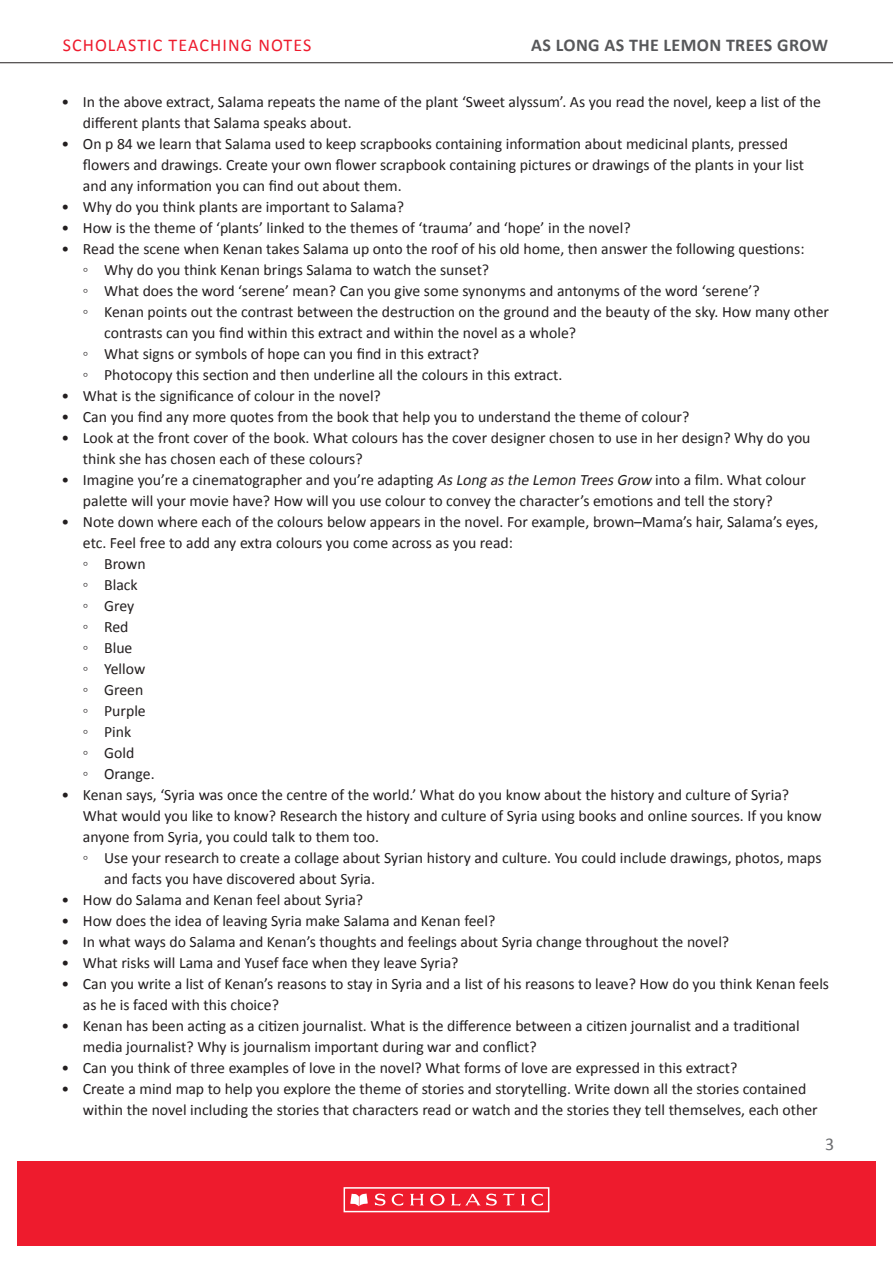
<style>
.page{position:relative;width:893px;height:1263px;background:#fff}
.page>*{position:absolute;margin:0;border:0;box-sizing:border-box;transform-origin:0 0}
.t1{font:700 18px "Calibri";letter-spacing:.02em;color:#57585a}
.t2{font:18px "Calibri";letter-spacing:.06em;color:#ee1b2d}
.t3{font:18px "Calibri";color:#6c6d70}
.t4{font:15.75px/21px "Calibri";color:#231f20}
.s1{font-style:italic}
</style>
<div class="page">
<div style="left:17px;top:1161px;width:859px;height:85px;background:#ee1b2d"></div>
<div style="left:344px;top:1187px;width:205px;height:25px;border:2px solid #fff"></div>
<svg style="left:350px;top:1193px;width:18px;height:13px"></svg>
<svg style="left:375px;top:1193px;width:28px;height:13px"></svg>
<svg style="left:410px;top:1194px;width:14px;height:11px"></svg>
<svg style="left:521px;top:1194px;width:4px;height:11px"></svg>
<svg style="left:531px;top:1193px;width:12px;height:13px"></svg>
<svg style="left:430px;top:1194px;width:15px;height:11px"></svg>
<svg style="left:451px;top:1193px;width:64px;height:13px"></svg>
<hr style="left:0;top:62px;width:893px;height:1px;background:#231f20">
<p class="t2" style="left:63px;top:32px;width:250px">SCHOLASTIC TEACHING NOTES</p>
<p class="t1" style="left:531px;top:32px;width:298px">AS LONG AS THE LEMON TREES GROW</p>
<p class="t4" style="left:83px;top:90px;width:740px;text-indent:-21px">• In the above extract, Salama repeats the name of the plant ‘Sweet alyssum’. As you read the novel, keep a list of the different plants that Salama speaks about.</p>
<p class="t4" style="left:83px;top:132px;width:723px;text-indent:-21px">• On p 84 we learn that Salama used to keep scrapbooks containing information about medicinal plants, pressed flowers and drawings. Create your own flower scrapbook containing pictures or drawings of the plants in your list and any information you can find out about them.</p>
<p class="t4" style="left:62px;top:195px;width:344px">• Why do you think plants are important to Salama?</p>
<p class="t4" style="left:62px;top:216px;width:571px">• How is the theme of ‘plants’ linked to the themes of ‘trauma’ and ‘hope’ in the novel?</p>
<p class="t4" style="left:62px;top:237px;width:744px">• Read the scene when Kenan takes Salama up onto the roof of his old home, then answer the following questions:</p>
<p class="t4" style="left:83px;top:258px;width:408px">◦ Why do you think Kenan brings Salama to watch the sunset?</p>
<p class="t4" style="left:83px;top:279px;width:678px">◦ What does the word ‘serene’ mean? Can you give some synonyms and antonyms of the word ‘serene’?</p>
<p class="t4" style="left:104px;top:300px;width:726px;text-indent:-21px">◦ Kenan points out the contrast between the destruction on the ground and the beauty of the sky. How many other contrasts can you find within this extract and within the novel as a whole?</p>
<p class="t4" style="left:83px;top:342px;width:398px">◦ What signs or symbols of hope can you find in this extract?</p>
<p class="t4" style="left:83px;top:363px;width:481px">◦ Photocopy this section and then underline all the colours in this extract.</p>
<p class="t4" style="left:62px;top:384px;width:321px">• What is the significance of colour in the novel?</p>
<p class="t4" style="left:62px;top:405px;width:629px">• Can you find any more quotes from the book that help you to understand the theme of colour?</p>
<p class="t4" style="left:83px;top:426px;width:729px;text-indent:-21px">• Look at the front cover of the book. What colours has the cover designer chosen to use in her design? Why do you think she has chosen each of these colours?</p>
<p class="t4" style="left:83px;top:468px;width:725px;text-indent:-21px">• Imagine you’re a cinematographer and you’re adapting <span class="s1">AsLong asthe Lemon TreesGrow</span> into a film. What colour palette will your movie have? How will you use colour to convey the character’s emotions and tell the story?</p>
<p class="t4" style="left:83px;top:510px;width:737px;text-indent:-21px">• Note down where each of the colours below appears in the novel. For example, brown–Mama’s hair, Salama’s eyes, etc. Feel free to add any extra colours you come across as you read:</p>
<p class="t4" style="left:83px;top:552px;width:64px">◦ Brown</p>
<p class="t4" style="left:83px;top:573px;width:56px">◦ Black</p>
<p class="t4" style="left:83px;top:594px;width:53px">◦ Grey</p>
<p class="t4" style="left:83px;top:615px;width:47px">◦ Red</p>
<p class="t4" style="left:83px;top:636px;width:51px">◦ Blue</p>
<p class="t4" style="left:83px;top:657px;width:64px">◦ Yellow</p>
<p class="t4" style="left:83px;top:678px;width:62px">◦ Green</p>
<p class="t4" style="left:83px;top:699px;width:64px">◦ Purple</p>
<p class="t4" style="left:83px;top:720px;width:50px">◦ Pink</p>
<p class="t4" style="left:83px;top:741px;width:53px">◦ Gold</p>
<p class="t4" style="left:83px;top:762px;width:73px">◦ Orange.</p>
<p class="t4" style="left:83px;top:783px;width:740px;text-indent:-21px">• Kenan says, ‘Syria was once the centre of the world.’ What do you know about the history and culture of Syria?<br>What would you like to know? Research the history and culture of Syria using books and online sources. If you know anyone from Syria, you could talk to them too.</p>
<p class="t4" style="left:104px;top:846px;width:719px;text-indent:-21px">◦ Use your research to create a collage about Syrian history and culture. You could include drawings, photos, maps and facts you have discovered about Syria.</p>
<p class="t4" style="left:62px;top:888px;width:303px">• How do Salama and Kenan feel about Syria?</p>
<p class="t4" style="left:62px;top:909px;width:435px">• How does the idea of leaving Syria make Salama and Kenan feel?</p>
<p class="t4" style="left:62px;top:930px;width:669px">• In what ways do Salama and Kenan’s thoughts and feelings about Syria change throughout the novel?</p>
<p class="t4" style="left:62px;top:951px;width:398px">• What risks will Lama and Yusef face when they leave Syria?</p>
<p class="t4" style="left:83px;top:972px;width:748px;text-indent:-21px">• Can you write a list of Kenan’s reasons to stay in Syria and a list of his reasons to leave? How do you think Kenan feels as he is faced with this choice?</p>
<p class="t4" style="left:83px;top:1014px;width:718px;text-indent:-21px">• Kenan has been acting as a citizen journalist. What is the difference between a citizen journalist and a traditional media journalist? Why is journalism important during war and conflict?</p>
<p class="t4" style="left:62px;top:1056px;width:677px">• Can you think of three examples of love in the novel? What forms of love are expressed in this extract?</p>
<p class="t4" style="left:83px;top:1077px;width:736px;text-indent:-21px">• Create a mind map to help you explore the theme of stories and storytelling. Write down all the stories contained within the novel including the stories that characters read or watch and the stories they tell themselves, each other</p>
<p class="t3" style="left:825px;top:1131px;width:11px">3</p>
</div>
